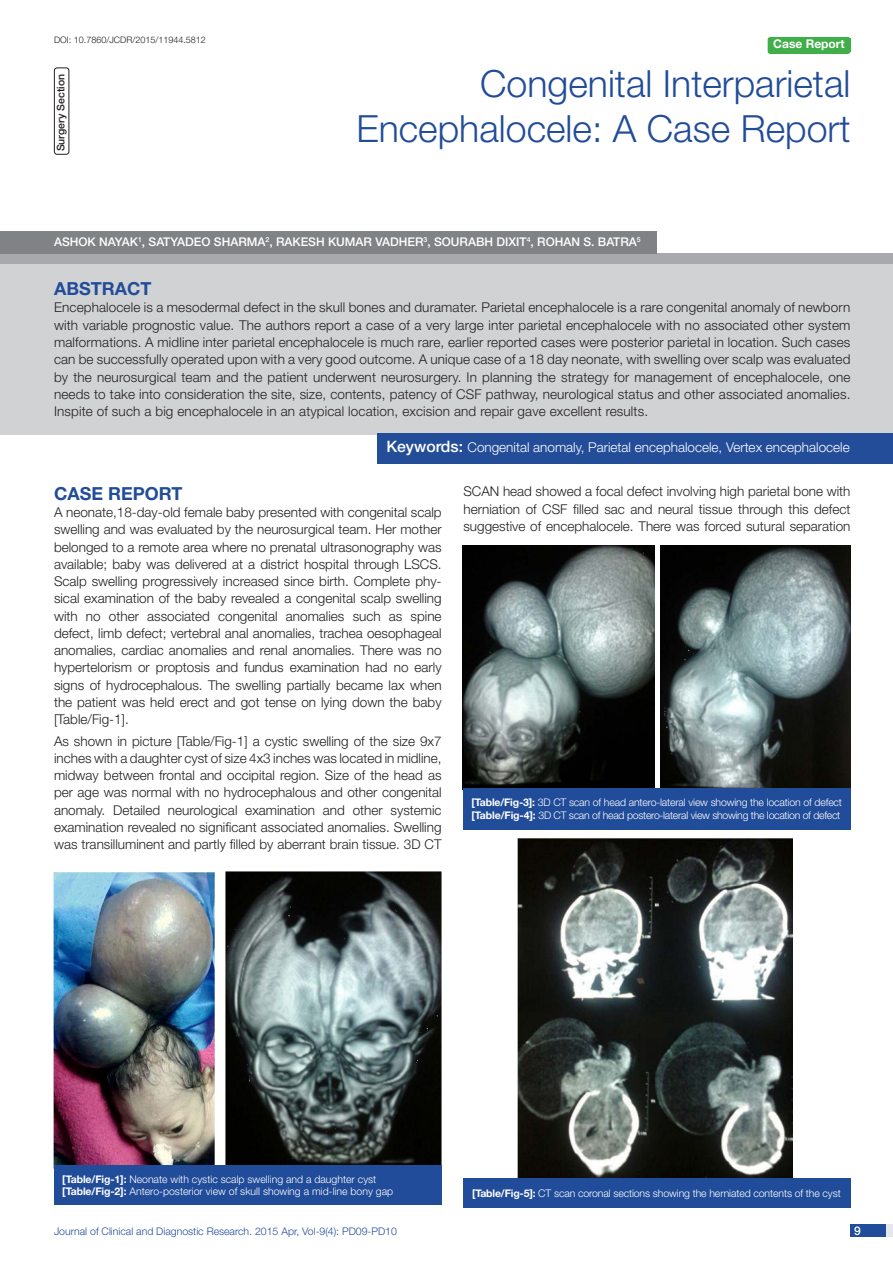
<style>
.page{position:relative;width:893px;height:1263px;background:#fff}
.page>*{position:absolute;margin:0;border:0;box-sizing:border-box;transform-origin:0 0}
.t1{font:300 37.5px/45px "Helvetica Neue";color:#214c99;text-align:right}
.Level_1{font:700 18px "Helvetica Neue";color:#214c99}
.Abstract_head{font:700 18px "Helvetica Neue";color:#214c99}
.Body_text{font:300 13.5px/17.2px "Helvetica Neue";color:#231f20;text-align:justify}
.Abstract_Text{font:300 13.5px/17.2px "Helvetica Neue";letter-spacing:.01em;color:#231f20;text-align:justify}
.t2{font:300 13.5px "Helvetica Neue";color:#fff}
.Author{font:500 12px "Helvetica Neue";color:#fff}
.t3{font:700 12px "Helvetica Neue";color:#fff}
.Table_text{font:300 10.5px/12.6px "Helvetica Neue";letter-spacing:-.01em;color:#fff}
.t4{font:300 10.5px "Helvetica Neue";color:#214c99}
.t5{font:500 10.5px "Helvetica Neue";color:#231f20}
.DOI{font:300 9px "Helvetica Neue";color:#231f20}
.s1{color:#244d99}
.s2{font-weight:500;font-size:15.75px}
.s3{font-weight:700}
</style>
<div class="page">
<div style="left:850px;top:1224px;width:43px;height:13px;background:#e6e7e9"></div>
<div style="left:850px;top:1224px;width:35px;height:13px;background:#214c99"></div>
<div style="left:768px;top:37px;width:82px;height:17px;background:#40ae49;border-radius:3px"></div>
<div style="left:767px;top:39px;width:83px;height:13px;background:#40ae49"></div>
<div style="left:54px;top:67px;width:15px;height:88px;border:1px solid #231f20;border-radius:3px"></div>
<div style="left:0;top:253px;width:893px;height:12px;background:#a8a9ad"></div>
<div style="left:0;top:231px;width:657px;height:22px;background:#808285"></div>
<div style="left:0;top:265px;width:893px;height:170px;background:#d1d2d4"></div>
<div style="left:378px;top:433px;width:515px;height:30px;background:#244d99"></div>
<img style="left:54px;top:873px;width:161px;height:292px">
<img style="left:225px;top:872px;width:217px;height:295px">
<img style="left:463px;top:545px;width:191px;height:243px">
<div style="left:54px;top:1165px;width:387px;height:40px;background:#214c99"></div>
<img style="left:661px;top:545px;width:189px;height:243px">
<img style="left:518px;top:838px;width:274px;height:340px">
<div style="left:463px;top:788px;width:387px;height:41px;background:#214c99"></div>
<div style="left:463px;top:1178px;width:388px;height:30px;background:#214c99"></div>
<p class="DOI" style="left:54px;top:35px;width:153px">DOI: 10.7860/JCDR/2015/11944.5812</p>
<p class="t3" style="left:773px;top:37px;width:73px">Case Report</p>
<p class="t5" style="left:55px;top:151px;width:79px;rotate:-90deg">SURGERY SECTION</p>
<p class="t1" style="left:356px;top:60px;width:495px">Congenital Interparietal<br>Encephalocele: A Case Report</p>
<p class="Author" style="left:54px;top:234px;width:588px">ASHOK NAYAK<sup>1</sup>, SATYADEO SHARMA<sup>2</sup>, RAKESH KUMAR VADHER<sup>3</sup>, SOURABH DIXIT<sup>4</sup>, ROHAN S. BATRA<sup>5</sup></p>
<p class="Abstract_head" style="left:54px;top:278px;width:98px">ABST<span class="s1">RAC</span>T</p>
<p class="Abstract_Text" style="left:54px;top:299px;width:798px">Encephalocele is a mesodermal defect in the skull bones and duramater. Parietal encephalocele is a rare congenital anomaly of newborn with variable prognostic value. The authors report a case of a very large inter parietal encephalocele with no associated other system malformations. A midline inter parietal encephalocele is much rare, earlier reported cases were posterior parietal in location. Such cases can be successfully operated upon with a very good outcome. A unique case of a 18 day neonate, with swelling over scalp was evaluated by the neurosurgical team and the patient underwent neurosurgery. In planning the strategy for management of encephalocele, one needs to take into consideration the site, size, contents, patency of CSF pathway, neurological status and other associated anomalies.<br>Inspite of such a big encephalocele in an atypical location, excision and repair gave excellent results.</p>
<p class="t2" style="left:386px;top:439px;width:465px"><span class="s2">KEYWORDS:</span> Congenital anomaly, Parietal encephalocele, Vertex encephalocele</p>
<p class="Body_text" style="left:463px;top:483px;width:389px">SCAN head showed a focal defect involving high parietal bone with herniation of CSF filled sac and neural tissue through this defect suggestive of encephalocele. There was forced sutural separation</p>
<p class="Level_1" style="left:54px;top:482px;width:130px">Case Report</p>
<p class="Body_text" style="left:54px;top:503px;width:389px;text-align:left">A neonate,18-day-old female baby presented with congenital scalp swelling and was evaluated by the neurosurgical team. Her mother belonged to a remote area where no prenatal ultrasonography was available; baby was delivered at a district hospital through LSCS.<br>Scalp swelling progressively increased since birth. Complete phy&shy;sical examination of the baby revealed a congenital scalp swelling with no other associated congenital anomalies such as spine defect, limb defect; vertebral anal anomalies, trachea oesophageal anomalies, cardiac anomalies and renal anomalies. There was no hypertelorism or proptosis and fundus examination had no early signs of hydrocephalous. The swelling partially became lax when the patient was held erect and got tense on lying down the baby [Table/Fig-1].</p>
<p class="Body_text" style="left:54px;top:732px;width:389px">As shown in picture [Table/Fig-1] a cystic swelling of the size 9x7 inches with a daughter cyst of size 4x3 inches was located in midline, midway between frontal and occipital region. Size of the head as per age was normal with no hydrocephalous and other congenital anomaly. Detailed neurological examination and other systemic examination revealed no significant associated anomalies. Swelling was transilluminent and partly filled by aberrant brain tissue. 3D CT</p>
<p class="Table_text" style="left:471px;top:796px;width:372px"><span class="s3">[Table/Fig-3]:</span> 3D CT scan of head antero-lateral view showing the location of defect <span class="s3">[Table/Fig-4]:</span> 3D CT scan of head postero-lateral view showing the location of defect</p>
<p class="Table_text" style="left:62px;top:1172px;width:332px"><span class="s3">[Table/Fig-1]:</span> Neonate with cystic scalp swelling and a daughter cyst <span class="s3">[Table/Fig-2]:</span> Antero-posterior view of skull showing a mid-line bony gap</p>
<p class="Table_text" style="left:472px;top:1187px;width:370px"><span class="s3">[Table/Fig-5]:</span> CT scan coronal sections showing the herniated contents of the cyst</p>
<p class="t4" style="left:54px;top:1225px;width:344px">Journal of Clinical and Diagnostic Research. 2015 Apr, Vol-9(4): PD09-PD10</p>
<p class="Author" style="left:854px;top:1223px;width:8px">9</p>
</div>
